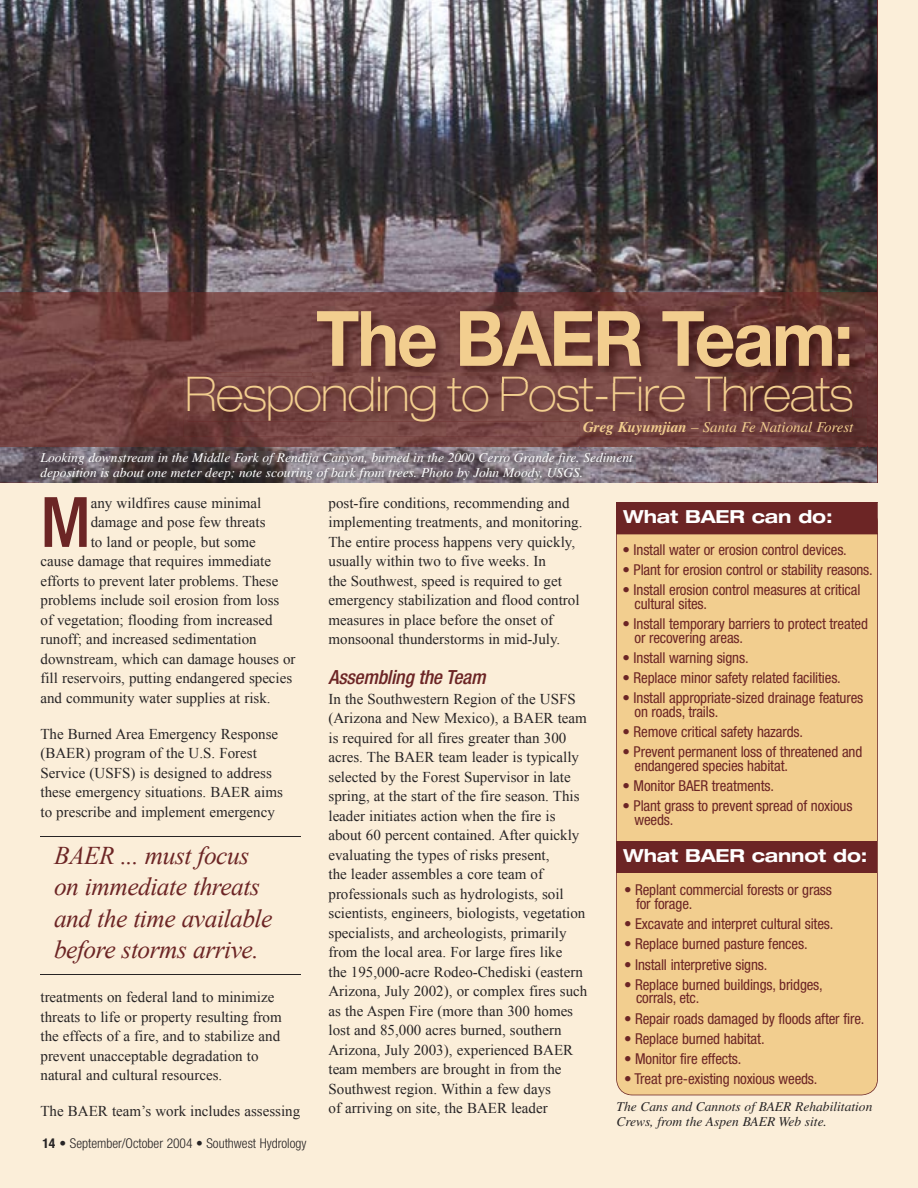
<style>
.page{position:relative;width:918px;height:1188px;background:#fbeed9}
.page>*{position:absolute;margin:0;border:0;box-sizing:border-box;transform-origin:0 0}
.t1{font:700 76.5px "Helvetica Neue LT";letter-spacing:-.03em;color:#f2ce8f;scale:.93 1}
.t2{font:500 condensed 69.6px "Helvetica Neue LT";color:#6c2525}
.t3{font:100 expanded 48px "Helvetica Neue LT";letter-spacing:-.01em;color:#f2ce8f;scale:.93 1}
.t4{font:italic 25.5px/31.5px "Times New Roman";letter-spacing:-.02em;color:#6c2525}
.t5{font:italic 500 condensed 19.5px "Helvetica Neue LT";letter-spacing:-.01em;color:#6c2525}
.t6{font:700 expanded 18px "Helvetica Neue LT";letter-spacing:-.01em;color:#fff}
.t7{font:15px/19.5px "Times New Roman";color:#272425}
.t8{font:condensed 15px/13.5px "Helvetica Neue LT";letter-spacing:-.01em;color:#6c2525}
.t9{font:italic 15px "Times";color:#f2ce8f}
.t10{font:italic 13.5px/15px "Times";color:#fff}
.t11{font:italic 13.5px/15px "Times";color:#272425}
.t12{font:300 condensed 13.5px "Helvetica Neue LT";color:#272425}
.s1{font-weight:700}
</style>
<div class="page">
<img style="left:0;top:0;width:877px;height:483px">
<img style="left:0;top:293px;width:361px;height:154px">
<img style="left:361px;top:293px;width:516px;height:51px">
<img style="left:865px;top:344px;width:12px;height:103px">
<img style="left:361px;top:437px;width:219px;height:10px">
<img style="left:183px;top:372px;width:684px;height:65px">
<img style="left:188px;top:377px;width:665px;height:44px">
<img style="left:580px;top:437px;width:287px;height:12px">
<img style="left:580px;top:417px;width:287px;height:20px">
<img style="left:580px;top:417px;width:273px;height:4px">
<div style="left:616px;top:534px;width:262px;height:561px;background:#f2ce8f"></div>
<hr style="left:40px;top:836px;width:262px;height:1px;background:#272425">
<hr style="left:40px;top:974px;width:262px;height:1px;background:#272425">
<div style="left:616px;top:502px;width:262px;height:32px;background:#6c2525"></div>
<div style="left:616px;top:842px;width:262px;height:31px;background:#6c2525"></div>
<img style="left:312px;top:306px;width:553px;height:76px">
<img style="left:312px;top:377px;width:541px;height:5px">
<img style="left:40px;top:451px;width:596px;height:31px">
<h1 class="t1" style="left:316px;top:291px;width:579px">The BAER Team:</h1>
<h3 class="t3" style="left:185px;top:365px;width:720px">Responding to Post-Fire Threats</h3>
<p class="t9" style="left:583px;top:419px;width:272px"><span class="s1">Greg Kuyumjian</span> – Santa Fe National Forest</p>
<p class="t10" style="left:41px;top:450px;width:594px">Looking downstream in the Middle Fork of Rendija Canyon, burned in the 2000 Cerro Grande fire. Sediment deposition is about one meter deep; note scouring of bark from trees. Photo by John Moody, USGS.</p>
<h2 class="t2" style="left:40px;top:481px;width:52px">M</h2>
<p class="t7" style="left:91px;top:493px;width:172px">any wildfires cause minimal</p>
<p class="t7" style="left:91px;top:512px;width:176px">damage and pose few threats</p>
<p class="t7" style="left:91px;top:532px;width:167px">to land or people, but some</p>
<p class="t7" style="left:40px;top:551px;width:232px">cause damage that requires immediate</p>
<p class="t7" style="left:40px;top:571px;width:239px">efforts to prevent later problems. These</p>
<p class="t7" style="left:40px;top:590px;width:240px">problems include soil erosion from loss</p>
<p class="t7" style="left:40px;top:610px;width:234px">of vegetation; flooding from increased</p>
<p class="t7" style="left:40px;top:629px;width:218px">runoff; and increased sedimentation</p>
<p class="t7" style="left:40px;top:649px;width:257px">downstream, which can damage houses or</p>
<p class="t7" style="left:40px;top:668px;width:253px">fill reservoirs, putting endangered species</p>
<p class="t7" style="left:40px;top:688px;width:232px">and community water supplies at risk.</p>
<p class="t7" style="left:40px;top:724px;width:244px">The Burned Area Emergency Response (BAER) program of the U.S. Forest Service (USFS) is designed to address these emergency situations. BAER aims to prescribe and implement emergency</p>
<h3 class="t4" style="left:54px;top:839px;width:220px">BAER ... must focus on immediate threats and the time available before storms arrive.</h3>
<p class="t7" style="left:40px;top:987px;width:243px">treatments on federal land to minimize threats to life or property resulting from the effects of a fire, and to stabilize and prevent unacceptable degradation to natural and cultural resources.</p>
<p class="t7" style="left:40px;top:1101px;width:261px">The BAER team’s work includes assessing</p>
<p class="t12" style="left:42px;top:1135px;width:266px"><span class="s1">14</span> • September/October 2004 • Southwest Hydrology</p>
<p class="t7" style="left:328px;top:493px;width:256px">post-fire conditions, recommending and implementing treatments, and monitoring.<br>The entire process happens very quickly, usually within two to five weeks. In<br>the Southwest, speed is required to get emergency stabilization and flood control measures in place before the onset of monsoonal thunderstorms in mid-July.</p>
<h3 class="t5" style="left:328px;top:666px;width:158px">Assembling the Team</h3>
<p class="t7" style="left:328px;top:689px;width:260px">In the Southwestern Region of the USFS (Arizona and New Mexico), a BAER team is required for all fires greater than 300 acres. The BAER team leader is typically selected by the Forest Supervisor in late spring, at the start of the fire season. This leader initiates action when the fire is about 60 percent contained. After quickly evaluating the types of risks present,<br>the leader assembles a core team of professionals such as hydrologists, soil scientists, engineers, biologists, vegetation specialists, and archeologists, primarily from the local area. For large fires like<br>the 195,000-acre Rodeo-Chediski (eastern Arizona, July 2002), or complex fires such as the Aspen Fire (more than 300 homes lost and 85,000 acres burned, southern Arizona, July 2003), experienced BAER team members are brought in from the Southwest region. Within a few days<br>of arriving on site, the BAER leader</p>
<p class="t6" style="left:623px;top:506px;width:211px">What BAER can do:</p>
<p class="t8" style="left:622px;top:543px;width:226px">• Install water or erosion control devices.</p>
<p class="t8" style="left:622px;top:563px;width:252px">• Plant for erosion control or stability reasons.</p>
<p class="t8" style="left:634px;top:583px;width:227px;text-indent:-12px">• Install erosion control measures at critical cultural sites.</p>
<p class="t8" style="left:634px;top:617px;width:235px;text-indent:-12px">• Install temporary barriers to protect treated or recovering areas.</p>
<p class="t8" style="left:622px;top:651px;width:128px">• Install warning signs.</p>
<p class="t8" style="left:622px;top:671px;width:220px">• Replace minor safety related facilities.</p>
<p class="t8" style="left:634px;top:691px;width:230px;text-indent:-12px">• Install appropriate-sized drainage features on roads, trails.</p>
<p class="t8" style="left:622px;top:725px;width:182px">• Remove critical safety hazards.</p>
<p class="t8" style="left:634px;top:745px;width:229px;text-indent:-12px">• Prevent permanent loss of threatened and endangered species habitat.</p>
<p class="t8" style="left:622px;top:779px;width:153px">• Monitor BAER treatments.</p>
<p class="t8" style="left:634px;top:799px;width:220px;text-indent:-12px">• Plant grass to prevent spread of noxious weeds.</p>
<p class="t6" style="left:623px;top:845px;width:246px">What BAER cannot do:</p>
<p class="t8" style="left:636px;top:883px;width:197px;text-indent:-12px">• Replant commercial forests or grass for forage.</p>
<p class="t8" style="left:624px;top:917px;width:211px">• Excavate and interpret cultural sites.</p>
<p class="t8" style="left:624px;top:937px;width:185px">• Replace burned pasture fences.</p>
<p class="t8" style="left:624px;top:957px;width:145px">• Install interpretive signs.</p>
<p class="t8" style="left:636px;top:978px;width:188px;text-indent:-12px">• Replace burned buildings, bridges, corrals, etc.</p>
<p class="t8" style="left:624px;top:1011px;width:242px">• Repair roads damaged by floods after fire.</p>
<p class="t8" style="left:624px;top:1032px;width:142px">• Replace burned habitat.</p>
<p class="t8" style="left:624px;top:1052px;width:119px">• Monitor fire effects.</p>
<p class="t8" style="left:624px;top:1072px;width:195px">• Treat pre-existing noxious weeds.</p>
<p class="t11" style="left:616px;top:1099px;width:257px">The Cans and Cannots of BAER Rehabilitation<br>Crews, from the Aspen BAER Web site.</p>
</div>
